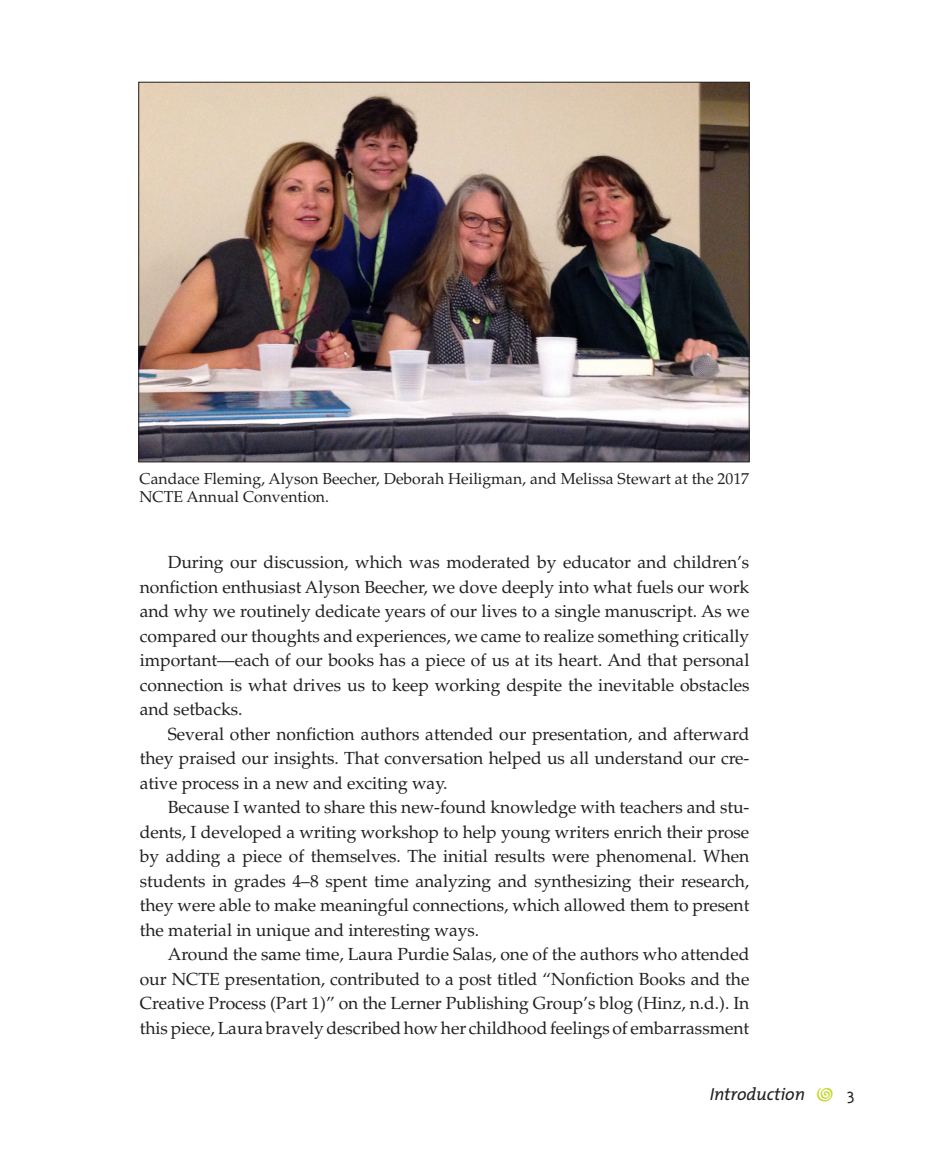
<style>
.page{position:relative;width:926px;height:1162px;background:#fff}
.page>*{position:absolute;margin:0;border:0;box-sizing:border-box;transform-origin:0 0}
.t1{font:17.5px/24.5px "Palatino";letter-spacing:-.005em;color:#231f20;text-align:justify}
.t2{font:italic 17.5px "The Mix";letter-spacing:-.005em;color:#231f20}
.t3{font:15.75px/18.4px "Palatino";color:#231f20}
.s1{font-family:"Bits Pics BT";font-style:normal;color:#c4d82d}
.s2{font-family:"Ottomat";font-style:normal}
</style>
<div class="page">
<img style="left:140px;top:84px;width:607px;height:376px">
<p class="t3" style="left:139px;top:469px;width:611px">Candace Fleming, Alyson Beecher, Deborah Heiligman, and Melissa Stewart at the 2017<br>NCTE Annual Convention.</p>
<p class="t1" style="left:140px;top:550px;width:611px;text-indent:28px">During our discussion, which was moderated by educator and children’s nonfiction enthusiast Alyson Beecher, we dove deeply into what fuels our work and why we routinely dedicate years of our lives to a single manuscript. As we compared our thoughts and experiences, we came to realize something critically important—each of our books has a piece of us at its heart. And that personal connection is what drives us to keep working despite the inevitable obstacles and setbacks.</p>
<p class="t1" style="left:140px;top:721px;width:611px;text-indent:28px">Several other nonfiction authors attended our presentation, and afterward they praised our insights. That conversation helped us all understand our cre&shy;ative process in a new and exciting way.</p>
<p class="t1" style="left:140px;top:795px;width:611px;text-indent:28px">Because I wanted to share this new-found knowledge with teachers and stu&shy;dents, I developed a writing workshop to help young writers enrich their prose by adding a piece of themselves. The initial results were phenomenal. When students in grades 4–8 spent time analyzing and synthesizing their research, they were able to make meaningful connections, which allowed them to present the material in unique and interesting ways.</p>
<p class="t1" style="left:140px;top:942px;width:611px;text-indent:28px">Around the same time, Laura Purdie Salas, one of the authors who attended our NCTE presentation, contributed to a post titled “Nonfiction Books and the Creative Process (Part 1)” on the Lerner Publishing Group’s blog (Hinz, n.d.). In this piece, Laura bravely described how her childhood feelings of embarrassment</p>
<p class="t2" style="left:709px;top:1079px;width:146px">Introduction <span class="s1">D</span> <span class="s2">3</span></p>
</div>
